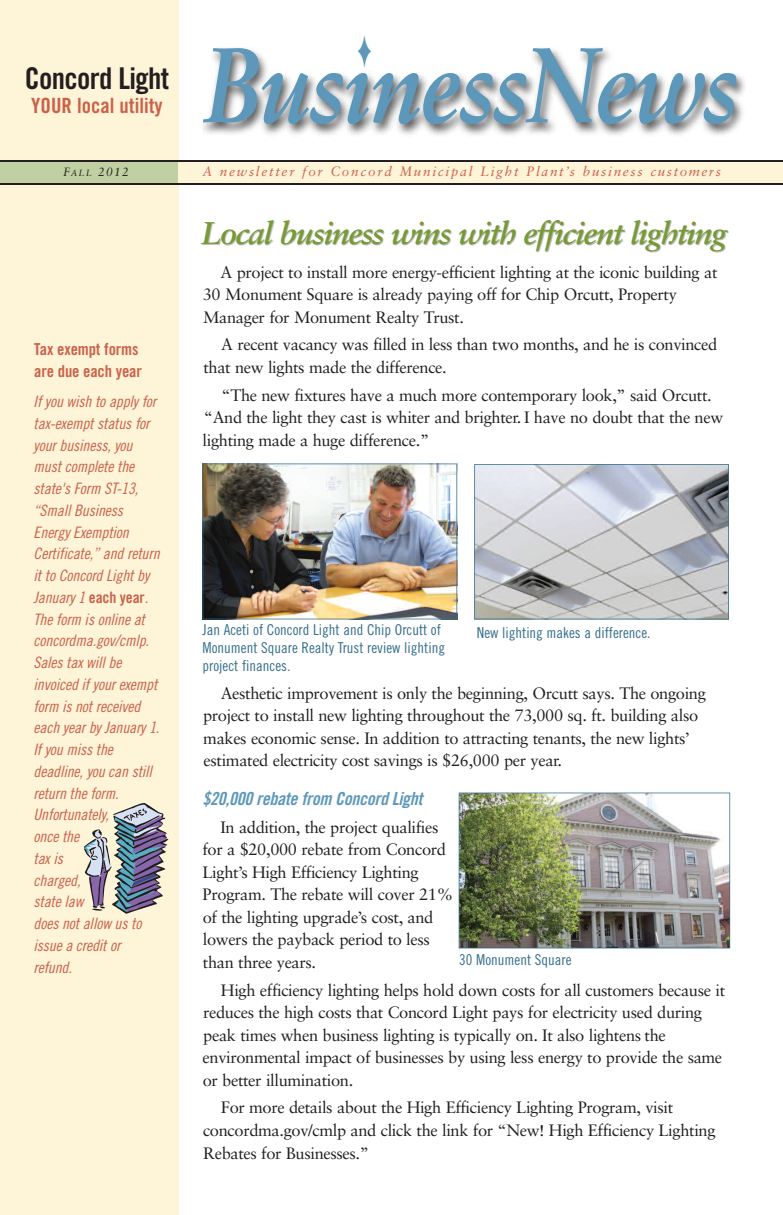
<style>
.page{position:relative;width:783px;height:1215px;background:#fff}
.page>*{position:absolute;margin:0;border:0;box-sizing:border-box;transform-origin:0 0}
.t1{font:italic 700 106.5px "Sabon";letter-spacing:-.015em;color:#5d98bb;scale:.85 1}
.t2{font:italic 700 31.5px "Sabon";letter-spacing:-.045em;color:#789a36}
.t3{font:30px "Trade Gothic Bold Cond Twenty";letter-spacing:-.02em;color:#231f20}
.t4{font:21px "Trade Gothic Bold Cond Twenty";color:#ca6149}
.t5{font:18px "Trade Gothic Bold Cond Twenty Obl";letter-spacing:-.02em;color:#5d98bb}
.t6{font:16.5px/22.5px "Sabon";letter-spacing:-.02em;color:#231f20}
.t7{font:16.5px/21.8px "Trade Gothic Bold Cond Twenty";letter-spacing:-.01em;color:#ca6149}
.t8{font:15.75px/21.8px "Trade Gothic Cond Eighteen Obl";letter-spacing:-.01em;color:#ca6149}
.t9{font:15px/18px "Trade Gothic Cond Eighteen";color:#356e8b}
.t10{font:italic 13.5px "Sabon";letter-spacing:.13em;color:#ca6149}
.t11{font:italic 12px "Sabon";color:#231f20}
.s1{font-size:9px}
.s2{font-family:"Trade Gothic Bold Cond Twenty"}
</style>
<div class="page">
<div style="left:0;top:0;width:179px;height:1215px;background:#fef4d8"></div>
<div style="left:0;top:161px;width:182px;height:23px;background:#c1d0a3"></div>
<div style="left:179px;top:161px;width:604px;height:23px;background:#fef4d8"></div>
<hr style="left:0;top:184px;width:783px;height:1px;background:#231f20">
<hr style="left:0;top:161px;width:783px;height:1px;background:#231f20">
<img style="left:203px;top:48px;width:542px;height:87px">
<div style="left:347px;top:34px;width:37px;height:34px;background:#fff"></div>
<svg style="left:474px;top:464px;width:255px;height:155px;background:#c1c4c8"></svg>
<img style="left:202px;top:464px;width:255px;height:155px">
<img style="left:459px;top:793px;width:271px;height:155px">
<svg style="left:84px;top:803px;width:84px;height:111px"></svg>
<h3 class="t3" style="left:25px;top:60px;width:146px">Concord Light</h3>
<p class="t4" style="left:31px;top:93px;width:133px">YOUR local utility</p>
<h1 class="t1" style="left:204px;top:21px;width:630px">BusinessNews</h1>
<p class="t11" style="left:63px;top:165px;width:67px">F<span class="s1">ALL</span> 2012</p>
<p class="t10" style="left:202px;top:164px;width:520px">A newsletter for Concord Municipal Light Plant’s business customers</p>
<p class="t7" style="left:34px;top:338px;width:109px">Tax exempt forms are due each year</p>
<p class="t8" style="left:33px;top:390px;width:128px">If you wish to apply for tax-exempt status for your business, you must complete the state's Form ST-13, “Small Business<br>Energy Exemption<br>Certificate,” and return it to Concord Light by<br>January 1 <span class="s2">each year</span>.<br>The form is online at concordma.gov/cmlp.<br>Sales tax will be invoiced if your exempt form is not received each year by January 1.<br>If you miss the deadline, you can still return the form.<br>Unfortunately,<br>once the<br>tax is<br>charged,<br>state law<br>does not allow us to issue a credit or refund.</p>
<h2 class="t2" style="left:202px;top:214px;width:527px">Local business wins with efficient lighting</h2>
<p class="t6" style="left:203px;top:260px;width:516px;text-indent:18px">A project to install more energy-efficient lighting at the iconic building at<br>30 Monument Square is already paying off for Chip Orcutt, Property<br>Manager for Monument Realty Trust.</p>
<p class="t6" style="left:203px;top:333px;width:515px;text-indent:18px">A recent vacancy was filled in less than two months, and he is convinced that new lights made the difference.</p>
<p class="t6" style="left:203px;top:384px;width:522px;text-indent:19px">“The new fixtures have a much more contemporary look,” said Orcutt. “And the light they cast is whiter and brighter. I have no doubt that the new lighting made a huge difference.”</p>
<p class="t9" style="left:203px;top:621px;width:244px">Jan Aceti of Concord Light and Chip Orcutt of<br>Monument Square Realty Trust review lighting project finances.</p>
<p class="t9" style="left:477px;top:624px;width:175px">New lighting makes a difference.</p>
<p class="t6" style="left:203px;top:682px;width:505px;text-indent:18px">Aesthetic improvement is only the beginning, Orcutt says. The ongoing project to install new lighting throughout the 73,000 sq. ft. building also makes economic sense. In addition to attracting tenants, the new lights’ estimated electricity cost savings is $26,000 per year.</p>
<p class="t5" style="left:202px;top:787px;width:222px">$20,000 rebate from Concord Light</p>
<p class="t6" style="left:202px;top:816px;width:252px;text-indent:18px">In addition, the project qualifies for a $20,000 rebate from Concord<br>Light’s High Efficiency Lighting<br>Program. The rebate will cover 21% of the lighting upgrade’s cost, and lowers the payback period to less than three years.</p>
<p class="t6" style="left:203px;top:978px;width:524px;text-indent:18px">High efficiency lighting helps hold down costs for all customers because it reduces the high costs that Concord Light pays for electricity used during peak times when business lighting is typically on. It also lightens the environmental impact of businesses by using less energy to provide the same or better illumination.</p>
<p class="t6" style="left:203px;top:1096px;width:514px;text-indent:18px">For more details about the High Efficiency Lighting Program, visit concordma.gov/cmlp and click the link for “New! High Efficiency Lighting<br>Rebates for Businesses.”</p>
<p class="t9" style="left:459px;top:951px;width:114px">30 Monument Square</p>
</div>
